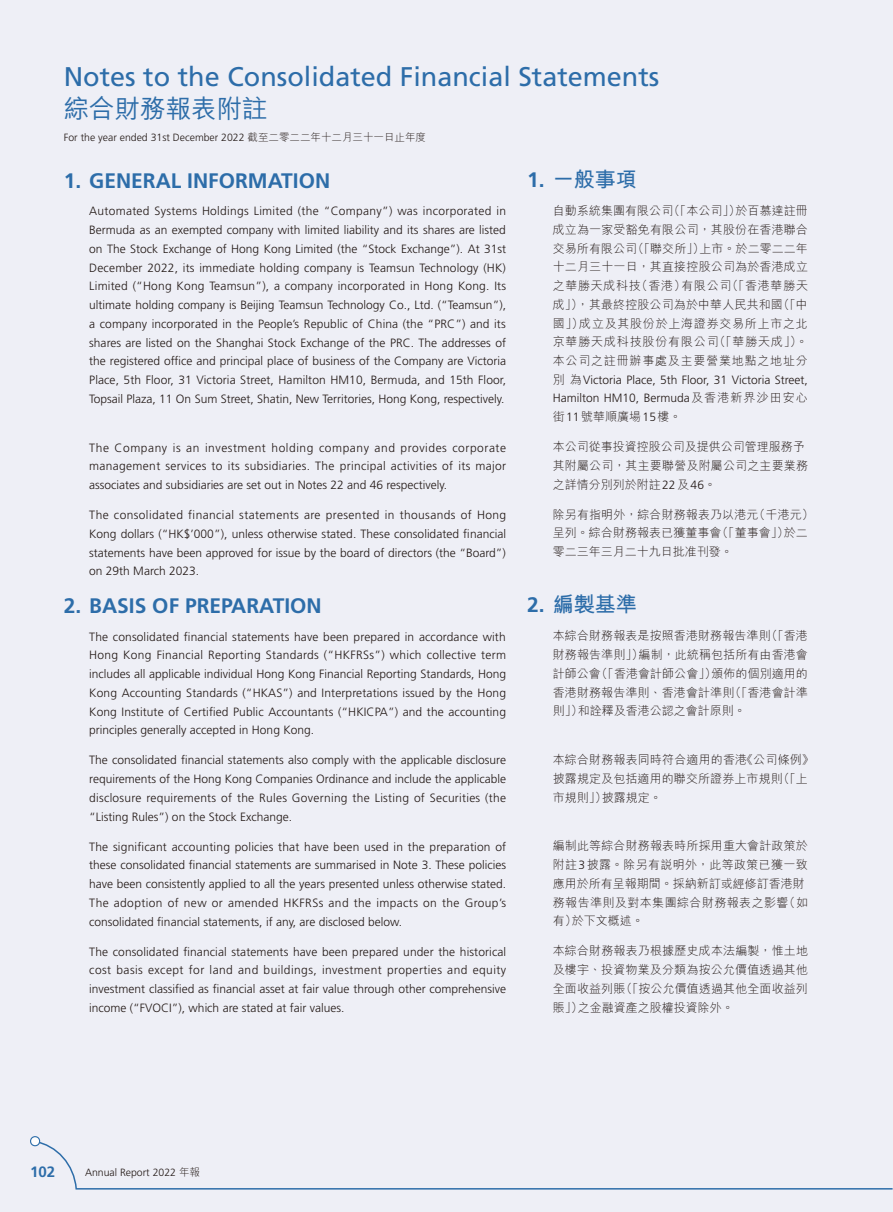
<style>
.page{position:relative;width:893px;height:1212px;background:#fff}
.page>*{position:absolute;margin:0;border:0;box-sizing:border-box;transform-origin:0 0}
.t1{font:27px "Frutiger LT Std";color:#2d6da9}
.t2{font:500 25.5px "M Hei HK";color:#2d6da9}
.t3{font:700 21px "Frutiger LT Std";color:#2d6da9}
.t4{font:700 21px "M Hei HK";color:#2d6da9}
.t5{font:700 15px "Frutiger LT Std";color:#2d6da9}
.t6{font:300 12px/18.8px "Frutiger LT Std";color:#231916;text-align:justify}
.t7{font:300 12px/18.8px "M Hei HK";letter-spacing:.01em;color:#231916}
.t8{font:300 10.5px "Frutiger LT Std";color:#231916}
.s1{font-family:"M Hei HK"}
.s2{font-family:"Frutiger LT Std"}
</style>
<div class="page">
<div style="left:0;top:0;width:892px;height:1212px;background:#eeeff6"></div>
<svg style="left:30px;top:1134px;width:863px;height:56px"></svg>
<h1 class="t1" style="left:64px;top:61px;width:597px">Notes to the Consolidated Financial Statements</h1>
<h2 class="t2" style="left:64px;top:90px;width:205px">綜合財務報表附註</h2>
<p class="t8" style="left:64px;top:132px;width:364px">For the year ended 31st December 2022 <span class="s1">截至二零二二年十二月三十一日止年度</span></p>
<h3 class="t3" style="left:64px;top:168px;width:268px">1. GENERAL INFORMATION</h3>
<p class="t6" style="left:89px;top:202px;width:418px">Automated Systems Holdings Limited (the “Company”) was incorporated in Bermuda as an exempted company with limited liability and its shares are listed on The Stock Exchange of Hong Kong Limited (the “Stock Exchange”). At 31st December 2022, its immediate holding company is Teamsun Technology (HK)<br>Limited (“Hong Kong Teamsun”), a company incorporated in Hong Kong. Its ultimate holding company is Beijing Teamsun Technology Co., Ltd. (“Teamsun”), a company incorporated in the People’s Republic of China (the “PRC”) and its shares are listed on the Shanghai Stock Exchange of the PRC. The addresses of the registered office and principal place of business of the Company are Victoria Place, 5th Floor, 31 Victoria Street, Hamilton HM10, Bermuda, and 15th Floor, Topsail Plaza, 11 On Sum Street, Shatin, New Territories, Hong Kong, respectively.</p>
<p class="t6" style="left:89px;top:438px;width:418px">The Company is an investment holding company and provides corporate management services to its subsidiaries. The principal activities of its major associates and subsidiaries are set out in Notes 22 and 46 respectively.</p>
<p class="t6" style="left:89px;top:506px;width:418px">The consolidated financial statements are presented in thousands of Hong Kong dollars (“HK$’000”), unless otherwise stated. These consolidated financial statements have been approved for issue by the board of directors (the “Board”) on 29th March 2023.</p>
<h3 class="t3" style="left:64px;top:593px;width:260px">2. BASIS OF PREPARATION</h3>
<p class="t6" style="left:89px;top:627px;width:418px">The consolidated financial statements have been prepared in accordance with Hong Kong Financial Reporting Standards (“HKFRSs”) which collective term includes all applicable individual Hong Kong Financial Reporting Standards, Hong Kong Accounting Standards (“HKAS”) and Interpretations issued by the Hong Kong Institute of Certified Public Accountants (“HKICPA”) and the accounting principles generally accepted in Hong Kong.</p>
<p class="t6" style="left:89px;top:751px;width:418px">The consolidated financial statements also comply with the applicable disclosure requirements of the Hong Kong Companies Ordinance and include the applicable disclosure requirements of the Rules Governing the Listing of Securities (the “Listing Rules”) on the Stock Exchange.</p>
<p class="t6" style="left:89px;top:837px;width:418px">The significant accounting policies that have been used in the preparation of these consolidated financial statements are summarised in Note 3. These policies have been consistently applied to all the years presented unless otherwise stated.<br>The adoption of new or amended HKFRSs and the impacts on the Group’s consolidated financial statements, if any, are disclosed below.</p>
<p class="t6" style="left:89px;top:942px;width:418px">The consolidated financial statements have been prepared under the historical cost basis except for land and buildings, investment properties and equity investment classified as financial asset at fair value through other comprehensive income (“FVOCI”), which are stated at fair values.</p>
<h3 class="t4" style="left:527px;top:164px;width:111px"><span class="s2">1.</span> 一般事項</h3>
<p class="t7" style="left:553px;top:201px;width:257px;text-align:justify">自動系統集團有限公司（「本公司」）於百慕達註冊成立為一家受豁免有限公司，其股份在香港聯合交易所有限公司（「聯交所」）上市。於二零二二年十二月三十一日，其直接控股公司為於香港成立之華勝天成科技（香港）有限公司（「香港華勝天成」），其最終控股公司為於中華人民共和國（「中國」）成立及其股份於上海證券交易所上市之北京華勝天成科技股份有限公司（「華勝天成」）。本公司之註冊辦事處及主要營業地點之地址分</p>
<p class="t6" style="left:553px;top:370px;width:257px"><span class="s1">別為</span>Victoria Place, 5th Floor, 31 Victoria Street,<br>Hamilton HM10, Bermuda<span class="s1">及香港新界沙田安心</span></p>
<p class="t7" style="left:553px;top:407px;width:130px">街<span class="s2">11</span>號華順廣場<span class="s2">15</span>樓。</p>
<p class="t7" style="left:553px;top:437px;width:257px">本公司從事投資控股公司及提供公司管理服務予其附屬公司，其主要聯營及附屬公司之主要業務之詳情分別列於附註<span class="s2">22</span>及<span class="s2">46</span>。</p>
<p class="t7" style="left:553px;top:505px;width:263px">除另有指明外，綜合財務報表乃以港元（千港元）呈列。綜合財務報表已獲董事會（「董事會」）於二零二三年三月二十九日批准刊發。</p>
<h3 class="t4" style="left:527px;top:589px;width:111px"><span class="s2">2.</span> 編製基準</h3>
<p class="t7" style="left:553px;top:626px;width:257px;text-align:justify">本綜合財務報表是按照香港財務報告準則（「香港財務報告準則」）編制，此統稱包括所有由香港會計師公會（「香港會計師公會」）頒佈的個別適用的香港財務報告準則、香港會計準則（「香港會計準則」）和詮釋及香港公認之會計原則。</p>
<p class="t7" style="left:553px;top:750px;width:263px">本綜合財務報表同時符合適用的香港《公司條例》披露規定及包括適用的聯交所證券上市規則（「上市規則」）披露規定。</p>
<p class="t7" style="left:553px;top:836px;width:257px">編制此等綜合財務報表時所採用重大會計政策於附註<span class="s2">3</span>披露。除另有說明外，此等政策已獲一致應用於所有呈報期間。採納新訂或經修訂香港財務報告準則及對本集團綜合財務報表之影響（如有）於下文概述。</p>
<p class="t7" style="left:553px;top:941px;width:257px;text-align:justify">本綜合財務報表乃根據歷史成本法編製，惟土地及樓宇、投資物業及分類為按公允價值透過其他全面收益列賬（「按公允價值透過其他全面收益列賬」）之金融資產之股權投資除外。</p>
<p class="t5" style="left:30px;top:1163px;width:27px">102</p>
<p class="t8" style="left:85px;top:1167px;width:116px">Annual Report 2022 <span class="s1">年報</span></p>
</div>
